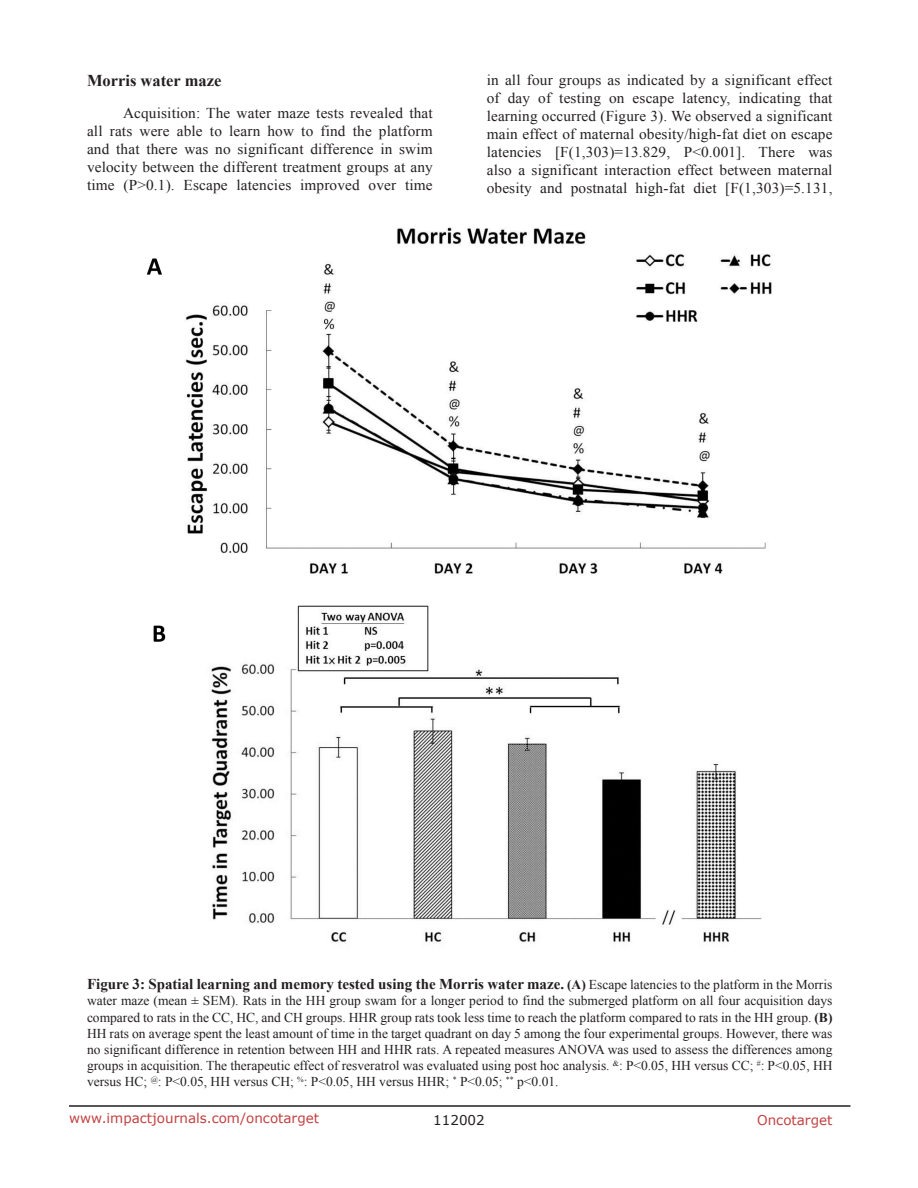
<style>
.page{position:relative;width:918px;height:1188px;background:#fff}
.page>*{position:absolute;margin:0;border:0;box-sizing:border-box;transform-origin:0 0}
.SubHeading{font:700 16.5px "Times New Roman";color:#231f20}
.BodyText{font:15px/18px "Times New Roman";letter-spacing:.01em;color:#231f20;text-align:justify}
.figuretext{font:700 15px "Times New Roman";color:#231f20}
.figuretext-2{font:13.5px/16.2px "Times New Roman";color:#231f20;text-align:justify}
.t1{font:13.5px "Verdana";color:#c24141}
.t2{font:13.5px "Verdana";color:#231f20}
.s1{font-size:13.5px}
.s2{font-weight:400;font-size:13.5px}
.s3{font-weight:700}
</style>
<div class="page">
<hr style="left:69px;top:1105px;width:781px;height:2px;background:#231f20">
<img style="left:145px;top:227px;width:627px;height:715px">
<p class="SubHeading" style="left:87px;top:69px;width:136px">Morris water maze</p>
<p class="BodyText" style="left:87px;top:103px;width:347px;text-indent:36px">Acquisition: The water maze tests revealed that all rats were able to learn how to find the platform and that there was no significant difference in swim velocity between the different treatment groups at any time (P&gt;0.1). Escape latencies improved over time</p>
<p class="BodyText" style="left:487px;top:71px;width:347px">in all four groups as indicated by a significant effect of day of testing on escape latency, indicating that learning occurred (Figure 3). We observed a significant main effect of maternal obesity/high-fat diet on escape latencies [F(1,303)=13.829, P&lt;0.001]. There was also a significant interaction effect between maternal obesity and postnatal high-fat diet [F(1,303)=5.131,</p>
<p class="figuretext" style="left:87px;top:974px;width:747px">Figure 3: Spatial learning and memory tested using the Morris water maze. <span class="s1">(A)</span> <span class="s2">Escape latencies to the platform in the Morris</span></p>
<p class="figuretext-2" style="left:87px;top:993px;width:747px">water maze (mean ± SEM). Rats in the HH group swam for a longer period to find the submerged platform on all four acquisition days compared to rats in the CC, HC, and CH groups. HHR group rats took less time to reach the platform compared to rats in the HH group. <span class="s3">(B)<br></span>HH rats on average spent the least amount of time in the target quadrant on day 5 among the four experimental groups. However, there was no significant difference in retention between HH and HHR rats. A repeated measures ANOVA was used to assess the differences among groups in acquisition. The therapeutic effect of resveratrol was evaluated using post hoc analysis. <sup>&amp;</sup>: P&lt;0.05, HH versus CC; <sup>#</sup>: P&lt;0.05, HH versus HC; <sup>@</sup>: P&lt;0.05, HH versus CH; <sup>%</sup>: P&lt;0.05, HH versus HHR; <sup>*</sup> P&lt;0.05; <sup>**</sup> p&lt;0.01.</p>
<p class="t1" style="left:69px;top:1109px;width:252px">www.impactjournals.com/oncotarget</p>
<p class="t2" style="left:433px;top:1111px;width:53px">112002</p>
<p class="t1" style="left:757px;top:1111px;width:77px">Oncotarget</p>
</div>
